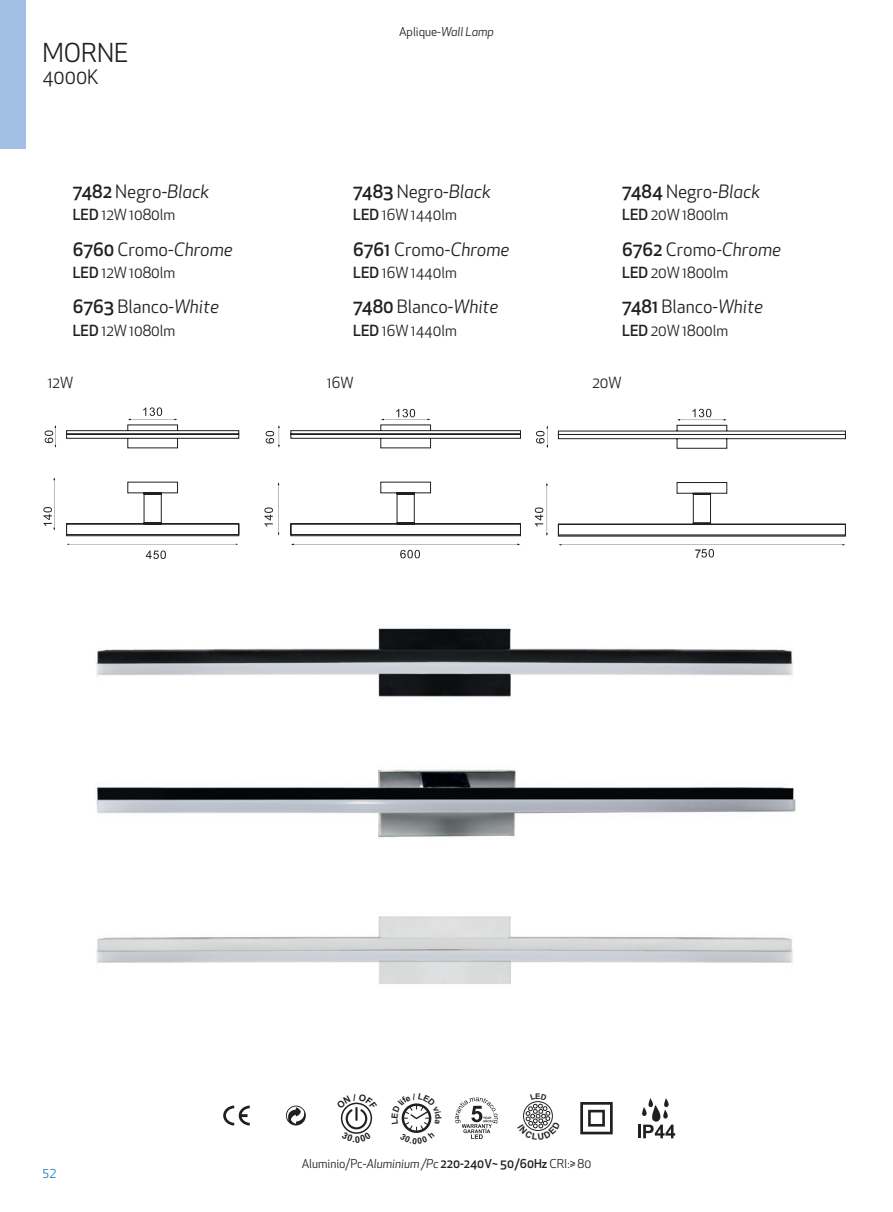
<style>
.page{position:relative;width:893px;height:1212px;background:#fff}
.page>*{position:absolute;margin:0;border:0;box-sizing:border-box;transform-origin:0 0}
.t1{font:25.5px "Apex New";color:#231f20}
.t2{font:19.5px "Apex New";color:#231f20}
.t3{font:18px "Apex New";color:#231f20}
.t4{font:15px "Apex New";color:#231f20}
.t5{font:12px "Apex New";color:#231f20}
.t6{font:12px "Apex New";color:#1074bc}
.t7{font:12px "Arial";color:#231f20}
.s1{font-style:italic}
.s2{font-weight:500}
</style>
<div class="page">
<img style="left:96px;top:628px;width:697px;height:69px">
<img style="left:96px;top:769px;width:700px;height:69px">
<img style="left:96px;top:916px;width:697px;height:68px">
<div style="left:0;top:0;width:26px;height:149px;background:#a1c0e4"></div>
<svg style="left:43px;top:477px;width:12px;height:54px"></svg>
<svg style="left:45px;top:425px;width:11px;height:23px"></svg>
<svg style="left:66px;top:407px;width:173px;height:129px"></svg>
<svg style="left:264px;top:482px;width:15px;height:54px"></svg>
<svg style="left:266px;top:425px;width:14px;height:23px"></svg>
<svg style="left:291px;top:543px;width:229px;height:15px"></svg>
<svg style="left:558px;top:544px;width:287px;height:13px"></svg>
<svg style="left:535px;top:482px;width:13px;height:54px"></svg>
<svg style="left:536px;top:425px;width:12px;height:23px"></svg>
<svg style="left:290px;top:409px;width:231px;height:127px"></svg>
<svg style="left:558px;top:409px;width:288px;height:127px"></svg>
<svg style="left:67px;top:543px;width:171px;height:16px"></svg>
<svg style="left:455px;top:1097px;width:43px;height:42px"></svg>
<svg style="left:580px;top:1102px;width:33px;height:32px"></svg>
<hr style="left:638px;top:1124px;width:3px;height:14px;background:#231f20">
<svg style="left:642px;top:1098px;width:33px;height:40px"></svg>
<svg style="left:223px;top:1105px;width:27px;height:20px"></svg>
<svg style="left:286px;top:1105px;width:20px;height:20px"></svg>
<svg style="left:340px;top:1102px;width:33px;height:32px"></svg>
<svg style="left:401px;top:1103px;width:31px;height:30px"></svg>
<svg style="left:523px;top:1101px;width:30px;height:30px"></svg>
<p class="t5" style="left:399px;top:24px;width:96px">Aplique-<span class="s1">Wall Lamp</span></p>
<h1 class="t1" style="left:43px;top:36px;width:88px">MORNE</h1>
<p class="t2" style="left:43px;top:65px;width:58px">4000K</p>
<p class="t3" style="left:73px;top:180px;width:138px"><span class="s2">7482</span> Negro-<span class="s1">Black</span></p>
<p class="t4" style="left:73px;top:205px;width:104px"><span class="s2">LED</span> 12W 1080lm</p>
<p class="t3" style="left:353px;top:180px;width:139px"><span class="s2">7483</span> Negro-<span class="s1">Black</span></p>
<p class="t4" style="left:353px;top:205px;width:105px"><span class="s2">LED</span> 16W 1440lm</p>
<p class="t3" style="left:622px;top:180px;width:140px"><span class="s2">7484</span> Negro-<span class="s1">Black</span></p>
<p class="t4" style="left:622px;top:205px;width:108px"><span class="s2">LED</span> 20W 1800lm</p>
<p class="t3" style="left:73px;top:238px;width:162px"><span class="s2">6760</span> Cromo-<span class="s1">Chrome</span></p>
<p class="t4" style="left:73px;top:263px;width:104px"><span class="s2">LED</span> 12W 1080lm</p>
<p class="t3" style="left:353px;top:238px;width:158px"><span class="s2">6761</span> Cromo-<span class="s1">Chrome</span></p>
<p class="t4" style="left:353px;top:263px;width:105px"><span class="s2">LED</span> 16W 1440lm</p>
<p class="t3" style="left:622px;top:238px;width:161px"><span class="s2">6762</span> Cromo-<span class="s1">Chrome</span></p>
<p class="t4" style="left:622px;top:263px;width:108px"><span class="s2">LED</span> 20W 1800lm</p>
<p class="t3" style="left:73px;top:295px;width:148px"><span class="s2">6763</span> Blanco-<span class="s1">White</span></p>
<p class="t4" style="left:73px;top:321px;width:104px"><span class="s2">LED</span> 12W 1080lm</p>
<p class="t3" style="left:353px;top:295px;width:147px"><span class="s2">7480</span> Blanco-<span class="s1">White</span></p>
<p class="t4" style="left:353px;top:321px;width:105px"><span class="s2">LED</span> 16W 1440lm</p>
<p class="t3" style="left:622px;top:295px;width:142px"><span class="s2">7481</span> Blanco-<span class="s1">White</span></p>
<p class="t4" style="left:622px;top:321px;width:108px"><span class="s2">LED</span> 20W 1800lm</p>
<p class="t4" style="left:48px;top:373px;width:27px">12W</p>
<p class="t4" style="left:327px;top:373px;width:28px">16W</p>
<p class="t4" style="left:592px;top:373px;width:31px">20W</p>
<p class="t7" style="left:695px;top:545px;width:8px">7</p>
<p class="t6" style="left:43px;top:1166px;width:15px">52</p>
<p class="t5" style="left:302px;top:1156px;width:291px">Aluminio/Pc-<span class="s1">Aluminium /Pc</span> <span class="s2">220-240V~ 50/60Hz</span> CRI:≥ 80</p>
</div>
